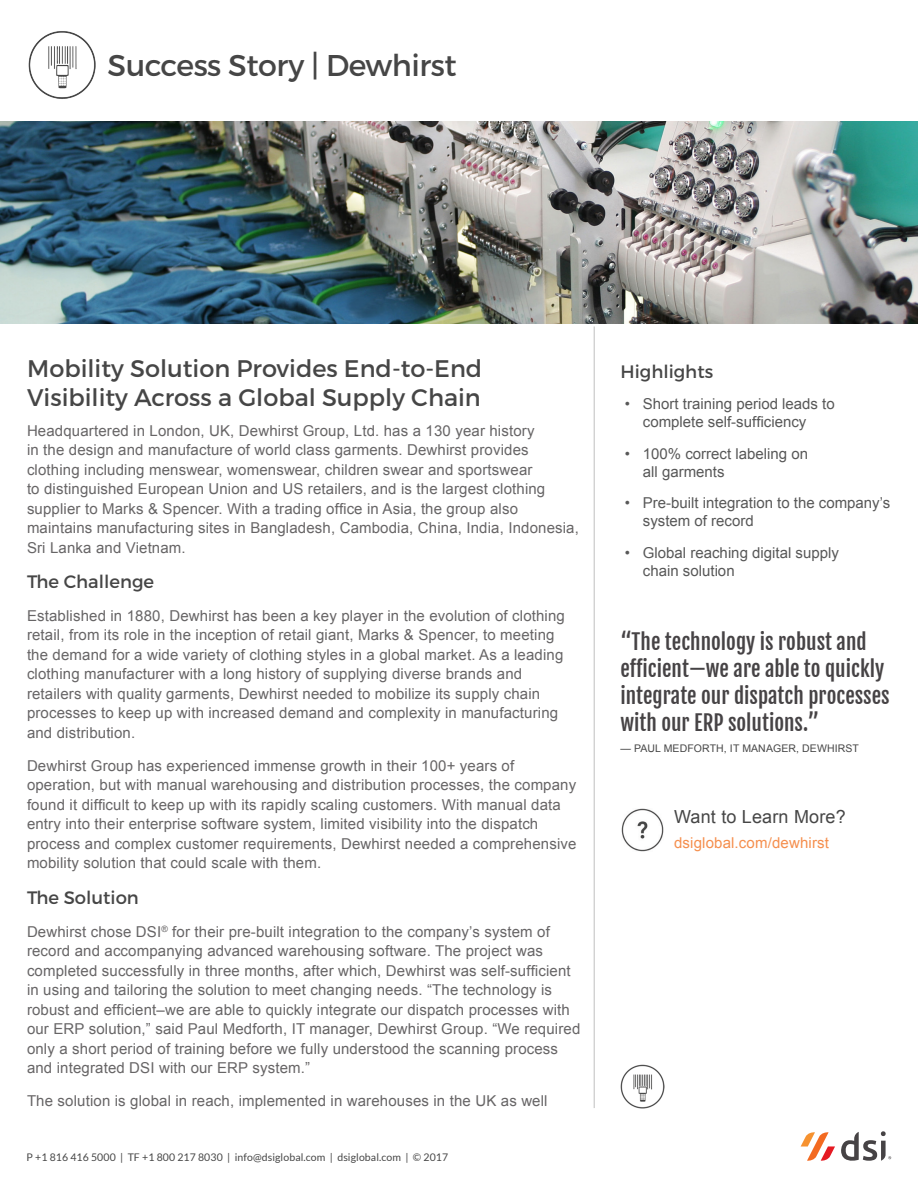
<style>
.page{position:relative;width:918px;height:1188px;background:#fff}
.page>*{position:absolute;margin:0;border:0;box-sizing:border-box;transform-origin:0 0}
.t1{font:30px "Montserrat";letter-spacing:-.015em;color:#464646}
.t2{font:24px/28.8px "Montserrat";color:#464646}
.t3{font:21px/27px "Fjalla One";color:#464345}
.t4{font:18px "Montserrat";color:#464646}
.t5{font:18px "Arial";letter-spacing:.01em;color:#464646}
.t6{font:15px/19.5px "Arial";letter-spacing:.01em;color:#676566}
.t7{font:15px/18px "Arial";color:#585858}
.t8{font:15px "Arial";letter-spacing:.01em;color:#f58f4e}
.t9{font:10.5px "Lato";letter-spacing:.01em;color:#464646}
.t10{font:10.5px "Arial";letter-spacing:.01em;color:#464646}
</style>
<div class="page">
<img style="left:0;top:122px;width:918px;height:202px">
<img style="left:620px;top:1065px;width:44px;height:44px">
<svg style="left:801px;top:1132px;width:34px;height:29px"></svg>
<svg style="left:841px;top:1131px;width:50px;height:30px"></svg>
<hr style="left:594px;top:326px;width:1px;height:782px;background:#464345">
<img style="left:28px;top:31px;width:68px;height:68px">
<img style="left:621px;top:808px;width:43px;height:43px">
<h1 class="t1" style="left:107px;top:46px;width:351px">Success Story | Dewhirst</h1>
<h2 class="t2" style="left:27px;top:354px;width:457px">Mobility Solution Provides End-to-End<br>Visibility Across a Global Supply Chain</h2>
<p class="t6" style="left:27px;top:421px;width:553px">Headquartered in London, UK, Dewhirst Group, Ltd. has a 130 year history<br>in the design and manufacture of world class garments. Dewhirst provides clothing including menswear, womenswear, children swear and sportswear<br>to distinguished European Union and US retailers, and is the largest clothing supplier to Marks &amp; Spencer. With a trading office in Asia, the group also maintains manufacturing sites in Bangladesh, Cambodia, China, India, Indonesia, Sri Lanka and Vietnam.</p>
<p class="t4" style="left:27px;top:570px;width:129px">The Challenge</p>
<p class="t6" style="left:27px;top:606px;width:539px">Established in 1880, Dewhirst has been a key player in the evolution of clothing retail, from its role in the inception of retail giant, Marks &amp; Spencer, to meeting the demand for a wide variety of clothing styles in a global market. As a leading clothing manufacturer with a long history of supplying diverse brands and retailers with quality garments, Dewhirst needed to mobilize its supply chain processes to keep up with increased demand and complexity in manufacturing and distribution.</p>
<p class="t6" style="left:27px;top:756px;width:551px">Dewhirst Group has experienced immense growth in their 100+ years of operation, but with manual warehousing and distribution processes, the company found it difficult to keep up with its rapidly scaling customers. With manual data entry into their enterprise software system, limited visibility into the dispatch process and complex customer requirements, Dewhirst needed a comprehensive mobility solution that could scale with them.</p>
<p class="t4" style="left:27px;top:886px;width:113px">The Solution</p>
<p class="t6" style="left:27px;top:922px;width:555px">Dewhirst chose DSI<sup>®</sup> for their pre-built integration to the company’s system of record and accompanying advanced warehousing software. The project was completed successfully in three months, after which, Dewhirst was self-sufficient in using and tailoring the solution to meet changing needs. “The technology is robust and efficient–we are able to quickly integrate our dispatch processes with our ERP solution,” said Paul Medforth, IT manager, Dewhirst Group. “We required only a short period of training before we fully understood the scanning process and integrated DSI with our ERP system.”</p>
<p class="t6" style="left:27px;top:1091px;width:522px">The solution is global in reach, implemented in warehouses in the UK as well</p>
<p class="t9" style="left:27px;top:1151px;width:423px">P +1 816 416 5000 | TF +1 800 217 8030 | info@dsiglobal.com | dsiglobal.com | © 2017</p>
<p class="t4" style="left:620px;top:360px;width:94px">Highlights</p>
<p class="t7" style="left:643px;top:395px;width:193px;text-indent:-18px">• Short training period leads to complete self-sufficiency</p>
<p class="t7" style="left:643px;top:445px;width:167px;text-indent:-18px">• 100% correct labeling on all garments</p>
<p class="t7" style="left:643px;top:494px;width:249px;text-indent:-18px">• Pre-built integration to the company’s system of record</p>
<p class="t7" style="left:643px;top:544px;width:197px;text-indent:-18px">• Global reaching digital supply chain solution</p>
<h3 class="t3" style="left:620px;top:628px;width:271px">“The technology is robust and efficient—we are able to quickly integrate our dispatch processes with our ERP solutions.”</h3>
<p class="t10" style="left:620px;top:741px;width:240px">— PAUL MEDFORTH, IT MANAGER, DEWHIRST</p>
<p class="t5" style="left:674px;top:805px;width:173px">Want to Learn More?</p>
<p class="t8" style="left:674px;top:833px;width:156px">dsiglobal.com/dewhirst</p>
</div>
